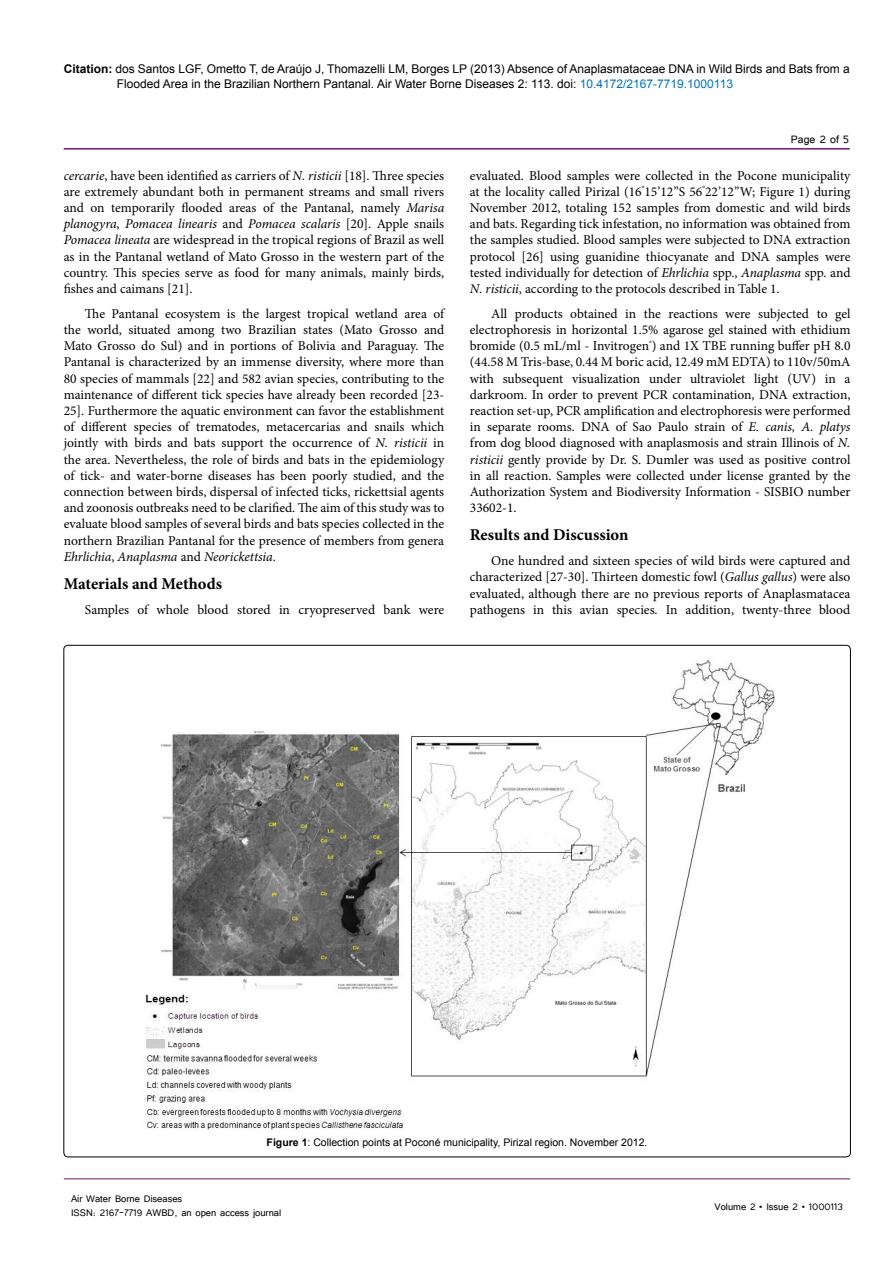
<style>
.page{position:relative;width:893px;height:1263px;background:#fff}
.page>*{position:absolute;margin:0;border:0;box-sizing:border-box;transform-origin:0 0}
.t1{font:700 16.5px "Minion Pro";color:#000}
.t2{font:13.5px/16.2px "Minion Pro";letter-spacing:-.005em;color:#000;text-align:justify}
.t3{font:13.5px "Tunga";color:#000}
.t4{font:12px/15px "Arial";color:#000}
.t5{font:12px/14.4px "Tunga";color:#000}
.t6{font:10.5px "Arial";color:#000}
.s1{font-weight:700}
.s2{color:#0072bc}
.s3{font-style:italic}
</style>
<div class="page">
<hr style="left:64px;top:148px;width:786px;height:2px;background:#741472">
<hr style="left:64px;top:1179px;width:786px;height:1px;background:#741472">
<img style="left:144px;top:660px;width:632px;height:469px">
<p class="t4" style="left:117px;top:61px;width:734px;text-indent:-53px"><span class="s1">Citation:</span> dos Santos LGF, Ometto T, de Araújo J, Thomazelli LM, Borges LP (2013) Absence of Anaplasmataceae DNA in Wild Birds and Bats from a<br>Flooded Area in the Brazilian Northern Pantanal. Air Water Borne Diseases 2: 113. doi: <span class="s2">10.4172/2167-7719.1000113</span></p>
<p class="t2" style="left:64px;top:167px;width:382px"><span class="s3">cercarie</span>, have been identified as carriers of <span class="s3">N. risticii</span> [18]. Three species are extremely abundant both in permanent streams and small rivers and on temporarily flooded areas of the Pantanal, namely <span class="s3">Marisa planogyra</span>, <span class="s3">Pomacea linearis</span> and <span class="s3">Pomacea scalaris</span> [20]. Apple snails <span class="s3">Pomacea lineata</span> are widespread in the tropical regions of Brazil as well as in the Pantanal wetland of Mato Grosso in the western part of the country. This species serve as food for many animals, mainly birds, fishes and caimans [21].</p>
<p class="t2" style="left:64px;top:305px;width:382px;text-indent:21px">The Pantanal ecosystem is the largest tropical wetland area of the world, situated among two Brazilian states (Mato Grosso and Mato Grosso do Sul) and in portions of Bolivia and Paraguay. The Pantanal is characterized by an immense diversity, where more than 80 species of mammals [22] and 582 avian species, contributing to the maintenance of different tick species have already been recorded [23- 25]. Furthermore the aquatic environment can favor the establishment of different species of trematodes, metacercarias and snails which jointly with birds and bats support the occurrence of <span class="s3">N. risticii</span> in the area. Nevertheless, the role of birds and bats in the epidemiology of tick- and water-borne diseases has been poorly studied, and the connection between birds, dispersal of infected ticks, rickettsial agents and zoonosis outbreaks need to be clarified. The aim of this study was to evaluate blood samples of several birds and bats species collected in the northern Brazilian Pantanal for the presence of members from genera <span class="s3">Ehrlichia</span>, <span class="s3">Anaplasma</span> and <span class="s3">Neorickettsia</span>.</p>
<p class="t1" style="left:64px;top:572px;width:160px">Materials and Methods</p>
<p class="t2" style="left:85px;top:601px;width:361px">Samples of whole blood stored in cryopreserved bank were</p>
<p class="t3" style="left:791px;top:131px;width:60px">Page 2 of 5</p>
<p class="t2" style="left:470px;top:167px;width:382px">evaluated. Blood samples were collected in the Pocone municipality at the locality called Pirizal (16<sup>°</sup>15’12’’S 56<sup>°</sup>22’12’’W; Figure 1) during November 2012, totaling 152 samples from domestic and wild birds and bats. Regarding tick infestation, no information was obtained from the samples studied. Blood samples were subjected to DNA extraction protocol [26] using guanidine thiocyanate and DNA samples were tested individually for detection of <span class="s3">Ehrlichia</span> spp., <span class="s3">Anaplasma</span> spp. and <span class="s3">N. risticii</span>, according to the protocols described in Table 1.</p>
<p class="t2" style="left:470px;top:305px;width:382px;text-indent:21px">All products obtained in the reactions were subjected to gel electrophoresis in horizontal 1.5% agarose gel stained with ethidium bromide (0.5 mL/ml - Invitrogen<sup>®</sup>) and 1X TBE running buffer pH 8.0 (44.58 M Tris-base, 0.44 M boric acid, 12.49 mM EDTA) to 110v/50mA with subsequent visualization under ultraviolet light (UV) in a darkroom. In order to prevent PCR contamination, DNA extraction, reaction set-up, PCR amplification and electrophoresis were performed in separate rooms. DNA of Sao Paulo strain of <span class="s3">E. canis, A. platys </span>from dog blood diagnosed with anaplasmosis and strain Illinois of <span class="s3">N. risticii</span> gently provide by Dr. S. Dumler was used as positive control in all reaction. Samples were collected under license granted by the Authorization System and Biodiversity Information - SISBIO number 33602-1.</p>
<p class="t1" style="left:470px;top:523px;width:160px">Results and Discussion</p>
<p class="t2" style="left:470px;top:553px;width:382px;text-indent:21px">One hundred and sixteen species of wild birds were captured and characterized [27-30]. Thirteen domestic fowl (<span class="s3">Gallus gallus</span>) were also evaluated, although there are no previous reports of Anaplasmatacea pathogens in this avian species. In addition, twenty-three blood</p>
<p class="t6" style="left:267px;top:1135px;width:382px"><span class="s1">Figure 1</span>: Collection points at Poconé municipality, Pirizal region. November 2012.</p>
<p class="t5" style="left:71px;top:1190px;width:212px">Air Water Borne Diseases<br>ISSN: 2167-7719 AWBD, an open access journal</p>
<p class="t5" style="left:714px;top:1199px;width:130px">Volume 2 • Issue 2 • 1000113</p>
</div>
